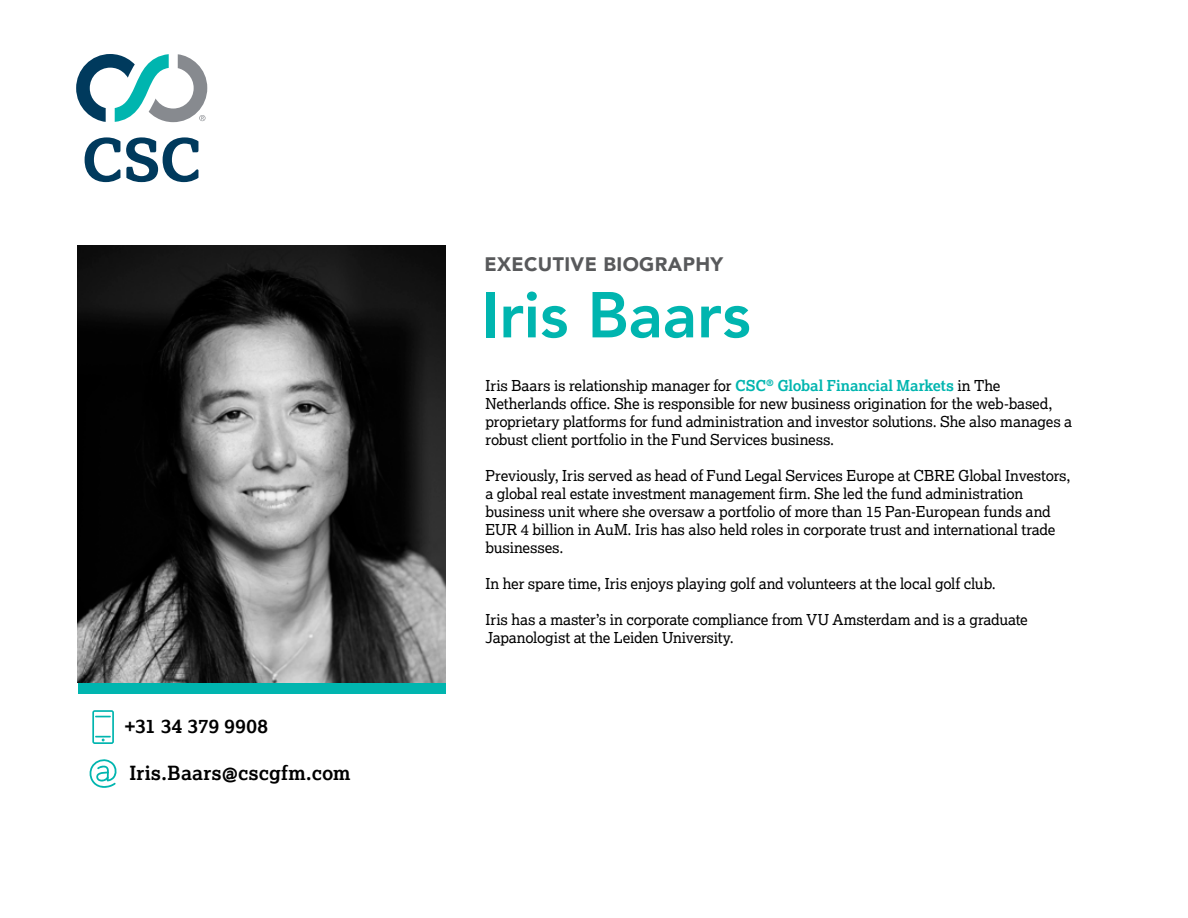
<style>
.page{position:relative;width:1188px;height:918px;background:#fff}
.page>*{position:absolute;margin:0;border:0;box-sizing:border-box;transform-origin:0 0}
.t1{font:800 64.05px "Avenir";letter-spacing:-.005em;color:#00b5af}
.t2{font:700 19.5px "Lexia";letter-spacing:.01em;color:#000}
.t3{font:900 19.5px "Avenir";letter-spacing:.02em;color:#58595b}
.t4{font:15px/18px "Lexia";letter-spacing:-.01em;color:#000}
.s1{font-weight:700;color:#00b5af}
</style>
<div class="page">
<svg style="left:92px;top:710px;width:22px;height:34px"></svg>
<svg style="left:89px;top:759px;width:28px;height:29px"></svg>
<div style="left:78px;top:682px;width:368px;height:11px;background:#00b5af"></div>
<img style="left:78px;top:245px;width:368px;height:437px">
<svg style="left:85px;top:137px;width:113px;height:45px"></svg>
<svg style="left:76px;top:54px;width:131px;height:68px"></svg>
<h2 class="t2" style="left:125px;top:714px;width:145px">+31 34 379 9908</h2>
<h2 class="t2" style="left:129px;top:761px;width:223px">Iris.Baars@cscgfm.com</h2>
<h2 class="t3" style="left:484px;top:248px;width:240px">EXECUTIVE BIOGRAPHY</h2>
<h1 class="t1" style="left:482px;top:265px;width:271px">Iris Baars</h1>
<p class="t4" style="left:486px;top:376px;width:588px">Iris Baars is relationship manager for <span class="s1">CSC</span><sup>®</sup> <span class="s1">Global Financial Markets</span> in The Netherlands office. She is responsible for new business origination for the web-based, proprietary platforms for fund administration and investor solutions. She also manages a robust client portfolio in the Fund Services business.</p>
<p class="t4" style="left:486px;top:466px;width:586px">Previously, Iris served as head of Fund Legal Services Europe at CBRE Global Investors, a global real estate investment management firm. She led the fund administration business unit where she oversaw a portfolio of more than 15 Pan-European funds and EUR 4 billion in AuM. Iris has also held roles in corporate trust and international trade businesses.</p>
<p class="t4" style="left:486px;top:574px;width:512px">In her spare time, Iris enjoys playing golf and volunteers at the local golf club.</p>
<p class="t4" style="left:486px;top:610px;width:544px">Iris has a master’s in corporate compliance from VU Amsterdam and is a graduate<br>Japanologist at the Leiden University.</p>
</div>
